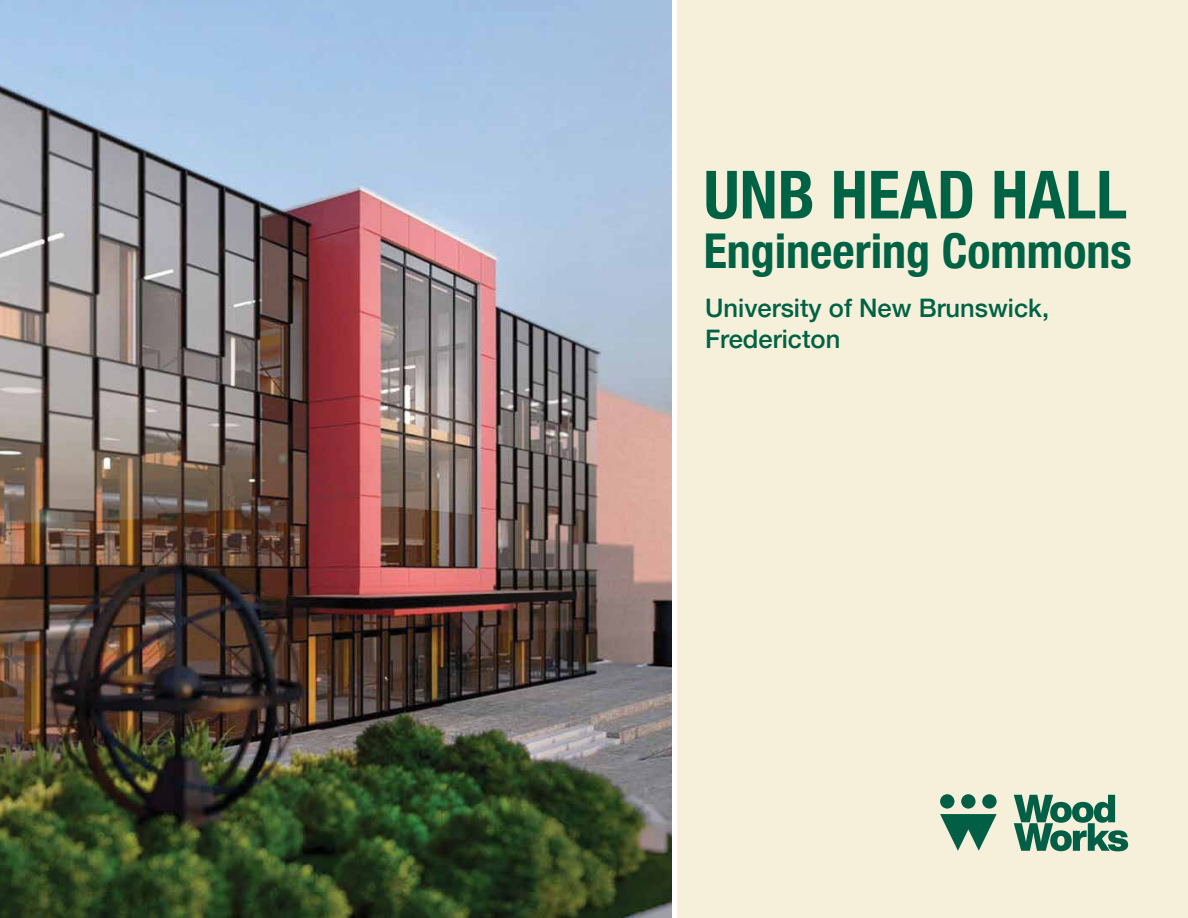
<style>
.page{position:relative;width:1188px;height:918px;background:#fff}
.page>*{position:absolute;margin:0;border:0;box-sizing:border-box;transform-origin:0 0}
.t1{font:700 condensed 66.6px "Helvetica Neue";color:#006245}
.t2{font:700 condensed 48px "Helvetica Neue";color:#006245}
.t3{font:500 25.5px/30.6px "Helvetica Neue";color:#006245}
</style>
<div class="page">
<div style="left:677px;top:0;width:511px;height:918px;background:#f6f0da"></div>
<img style="left:0;top:0;width:672px;height:918px">
<svg style="left:1014px;top:795px;width:114px;height:56px"></svg>
<svg style="left:940px;top:814px;width:57px;height:37px"></svg>
<div style="left:961px;top:794px;width:15px;height:15px;background:#025f46;border-radius:50%"></div>
<div style="left:982px;top:794px;width:15px;height:15px;background:#025f46;border-radius:50%"></div>
<div style="left:940px;top:794px;width:14px;height:15px;background:#025f46;border-radius:50%"></div>
<h1 class="t1" style="left:704px;top:139px;width:425px">UNB HEAD HALL</h1>
<h2 class="t2" style="left:704px;top:211px;width:430px">Engineering Commons</h2>
<p class="t3" style="left:705px;top:291px;width:345px">University of New Brunswick,<br>Fredericton</p>
</div>
